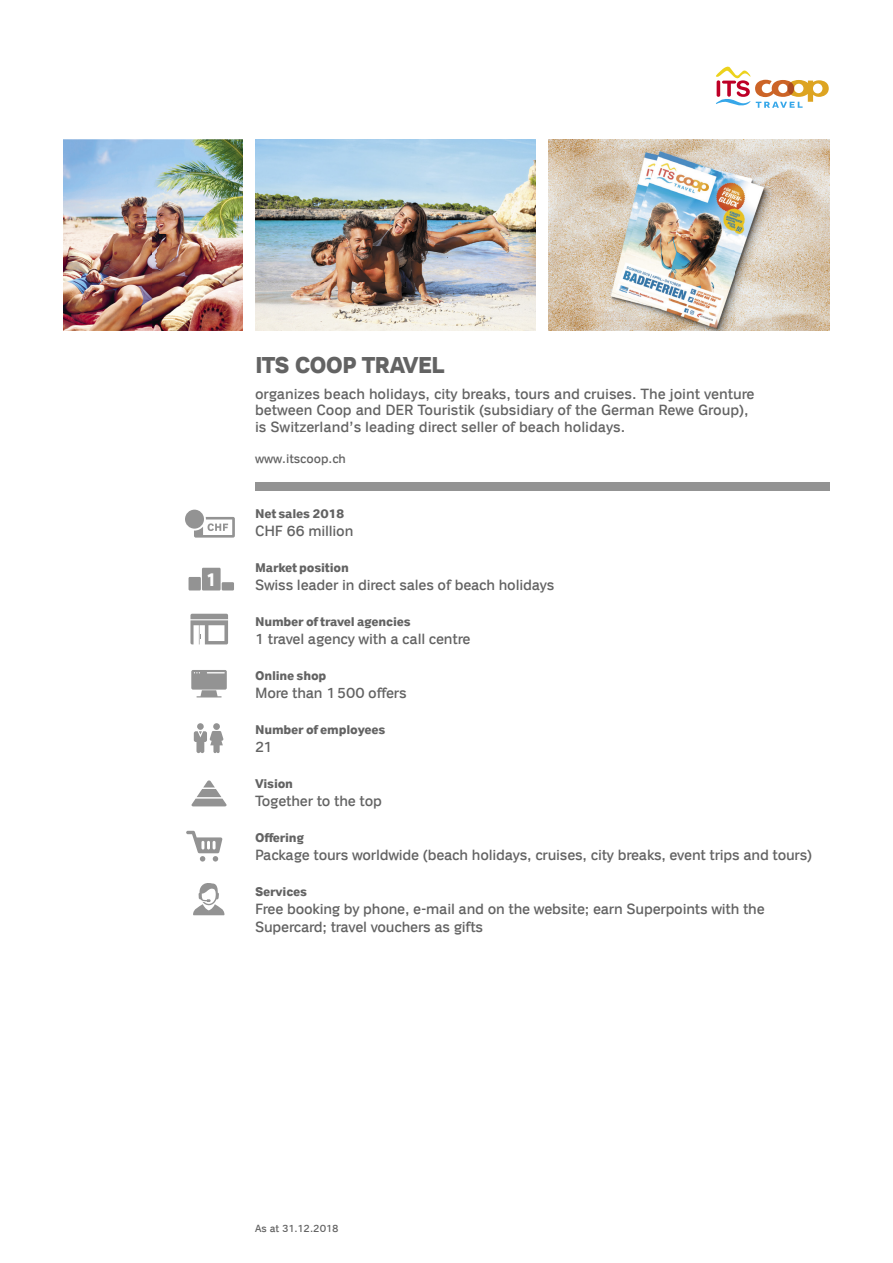
<style>
.page{position:relative;width:893px;height:1263px;background:#fff}
.page>*{position:absolute;margin:0;border:0;box-sizing:border-box;transform-origin:0 0}
.t1{font:700 23.25px "Coop";letter-spacing:-.04em;color:#636363}
.t2{font:700 18.75px "Coop";color:#fff;scale:.86 1}
.t3{font:15px/16.5px "Coop";letter-spacing:-.015em;color:#636363}
.t4{font:700 12.75px "Coop";letter-spacing:-.015em;color:#636363}
.t5{font:12.75px "Coop";letter-spacing:-.005em;color:#636363}
.t6{font:10.5px "Coop";letter-spacing:-.015em;color:#636363}
</style>
<div class="page">
<svg style="left:194px;top:517px;width:41px;height:21px"></svg>
<div style="left:185px;top:510px;width:19px;height:19px;background:#939393;border-radius:50%"></div>
<div style="left:202px;top:568px;width:19px;height:22px;background:#939393"></div>
<div style="left:222px;top:582px;width:12px;height:8px;background:#939393"></div>
<div style="left:189px;top:577px;width:12px;height:13px;background:#939393"></div>
<svg style="left:190px;top:614px;width:38px;height:30px"></svg>
<div style="left:191px;top:670px;width:36px;height:20px;background:#939393;border-radius:2px"></div>
<svg style="left:207px;top:672px;width:18px;height:1px"></svg>
<svg style="left:197px;top:690px;width:25px;height:7px"></svg>
<svg style="left:194px;top:723px;width:30px;height:30px"></svg>
<svg style="left:191px;top:780px;width:36px;height:26px"></svg>
<svg style="left:186px;top:831px;width:36px;height:30px"></svg>
<svg style="left:193px;top:883px;width:31px;height:32px"></svg>
<img style="left:255px;top:139px;width:281px;height:192px">
<img style="left:548px;top:139px;width:281px;height:192px">
<img style="left:64px;top:139px;width:178px;height:192px">
<svg style="left:716px;top:66px;width:113px;height:42px"></svg>
<div style="left:255px;top:482px;width:574px;height:8px;background:#939393"></div>
<p class="t2" style="left:206px;top:569px;width:14px">1</p>
<h1 class="t1" style="left:255px;top:352px;width:191px">ITS COOP TRAVEL</h1>
<p class="t3" style="left:255px;top:385px;width:501px">organizes beach holidays, city breaks, tours and cruises. The joint venture between Coop and DER Touristik (subsidiary of the German Rewe Group), is Switzerland’s leading direct seller of beach holidays.</p>
<p class="t5" style="left:255px;top:451px;width:92px">www.itscoop.ch</p>
<p class="t4" style="left:255px;top:507px;width:91px">Net sales 2018</p>
<p class="t3" style="left:255px;top:523px;width:100px">CHF 66 million</p>
<p class="t4" style="left:255px;top:561px;width:95px">Market position</p>
<p class="t3" style="left:255px;top:577px;width:301px">Swiss leader in direct sales of beach holidays</p>
<p class="t4" style="left:255px;top:615px;width:157px">Number of travel agencies</p>
<p class="t3" style="left:255px;top:631px;width:217px">1 travel agency with a call centre</p>
<p class="t4" style="left:255px;top:669px;width:73px">Online shop</p>
<p class="t3" style="left:255px;top:685px;width:153px">More than 1 500 offers</p>
<p class="t4" style="left:255px;top:723px;width:132px">Number of employees</p>
<p class="t3" style="left:255px;top:739px;width:19px">21</p>
<p class="t4" style="left:255px;top:777px;width:40px">Vision</p>
<p class="t3" style="left:255px;top:793px;width:128px">Together to the top</p>
<p class="t4" style="left:255px;top:831px;width:51px">Offering</p>
<p class="t3" style="left:255px;top:847px;width:559px">Package tours worldwide (beach holidays, cruises, city breaks, event trips and tours)</p>
<p class="t4" style="left:255px;top:885px;width:54px">Services</p>
<p class="t3" style="left:255px;top:900px;width:511px;line-height:18px">Free booking by phone, e-mail and on the website; earn Superpoints with the<br>Supercard; travel vouchers as gifts</p>
<p class="t6" style="left:255px;top:1223px;width:85px">As at 31.12.2018</p>
</div>
